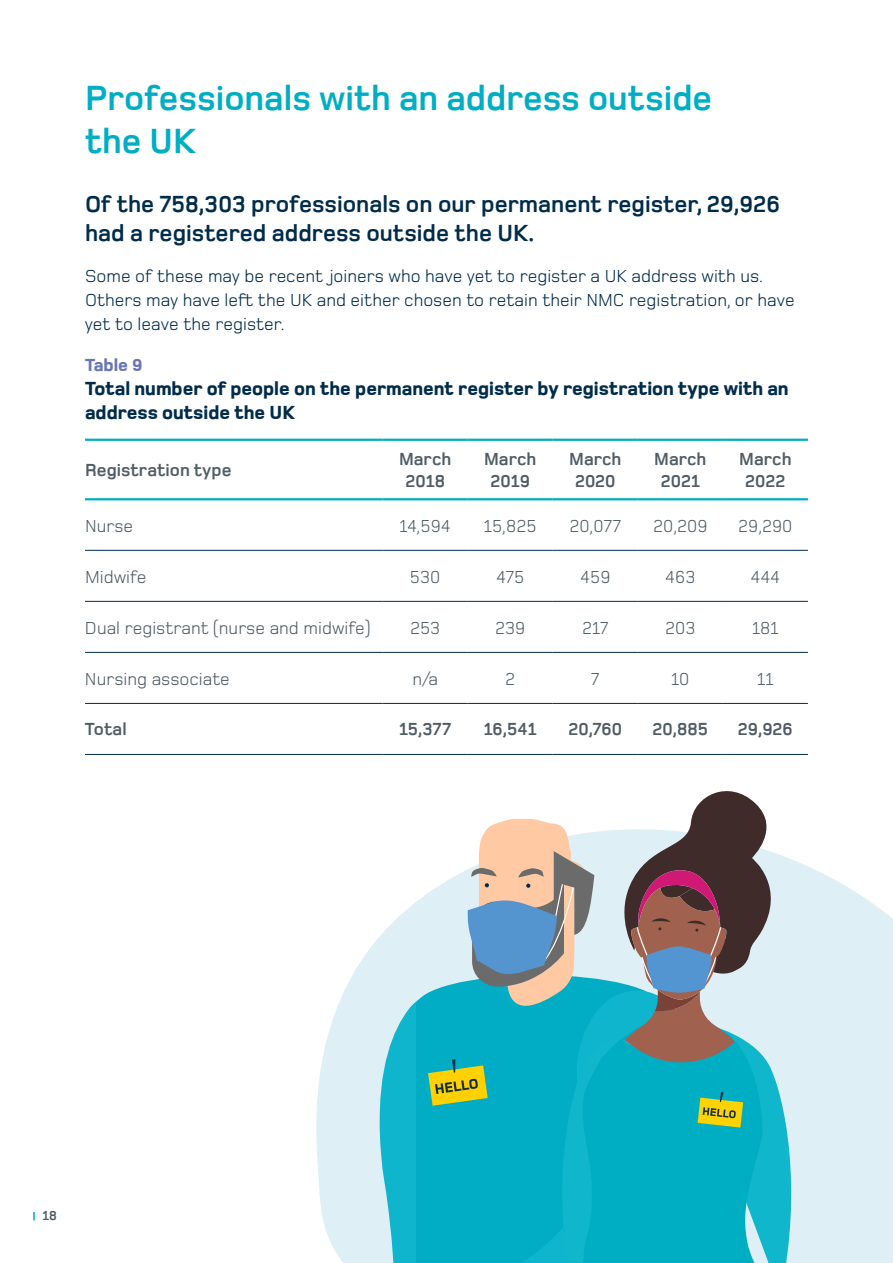
<style>
.page{position:relative;width:893px;height:1263px;background:#fff}
.page>*{position:absolute;margin:0;border:0;box-sizing:border-box;transform-origin:0 0}
.NMC_Section_Header{font:700 36px/43.2px "Foundry Monoline";color:#00aec4}
.NMC_Intro_Paragraph{font:700 24px/28.8px "Foundry Monoline";color:#002c4a}
.NMC_Figure_Title{font:800 19.5px/24px "Foundry Monoline";color:#002c4a}
.NMC_Body_Copy{font:18px/24px "Foundry Monoline";color:#002c4a}
.NMC_Table_Copy{font:18px "Foundry Monoline";color:#505d64}
.NMC_Table_Copy-2{font:700 18px/21.6px "Foundry Monoline";color:#505d64;text-align:center}
.NMC_Figure_Number{font:800 18px "Foundry Monoline";color:#6876b4}
.t1{font:700 13.5px "Foundry Monoline";color:#505d64}
</style>
<div class="page">
<hr style="left:85px;top:550px;width:298px;height:1px;background:#002c4a">
<hr style="left:383px;top:550px;width:85px;height:1px;background:#002c4a">
<hr style="left:468px;top:550px;width:85px;height:1px;background:#002c4a">
<hr style="left:553px;top:550px;width:85px;height:1px;background:#002c4a">
<hr style="left:638px;top:550px;width:85px;height:1px;background:#002c4a">
<hr style="left:723px;top:550px;width:85px;height:1px;background:#002c4a">
<hr style="left:85px;top:601px;width:298px;height:1px;background:#002c4a">
<hr style="left:383px;top:601px;width:85px;height:1px;background:#002c4a">
<hr style="left:468px;top:601px;width:85px;height:1px;background:#002c4a">
<hr style="left:553px;top:601px;width:85px;height:1px;background:#002c4a">
<hr style="left:638px;top:601px;width:85px;height:1px;background:#002c4a">
<hr style="left:723px;top:601px;width:85px;height:1px;background:#002c4a">
<hr style="left:85px;top:652px;width:298px;height:1px;background:#002c4a">
<hr style="left:383px;top:652px;width:85px;height:1px;background:#002c4a">
<hr style="left:468px;top:652px;width:85px;height:1px;background:#002c4a">
<hr style="left:553px;top:652px;width:85px;height:1px;background:#002c4a">
<hr style="left:638px;top:652px;width:85px;height:1px;background:#002c4a">
<hr style="left:723px;top:652px;width:85px;height:1px;background:#002c4a">
<hr style="left:85px;top:703px;width:298px;height:1px;background:#002c4a">
<hr style="left:383px;top:703px;width:85px;height:1px;background:#002c4a">
<hr style="left:468px;top:703px;width:85px;height:1px;background:#002c4a">
<hr style="left:553px;top:703px;width:85px;height:1px;background:#002c4a">
<hr style="left:638px;top:703px;width:85px;height:1px;background:#002c4a">
<hr style="left:723px;top:703px;width:85px;height:1px;background:#002c4a">
<hr style="left:85px;top:754px;width:298px;height:1px;background:#002c4a">
<hr style="left:383px;top:754px;width:85px;height:1px;background:#002c4a">
<hr style="left:468px;top:754px;width:85px;height:1px;background:#002c4a">
<hr style="left:553px;top:754px;width:85px;height:1px;background:#002c4a">
<hr style="left:638px;top:754px;width:85px;height:1px;background:#002c4a">
<hr style="left:723px;top:754px;width:85px;height:1px;background:#002c4a">
<hr style="left:85px;top:439px;width:298px;height:2px;background:#00aec4">
<hr style="left:383px;top:439px;width:85px;height:2px;background:#00aec4">
<hr style="left:468px;top:439px;width:85px;height:2px;background:#00aec4">
<hr style="left:553px;top:439px;width:85px;height:2px;background:#00aec4">
<hr style="left:638px;top:439px;width:85px;height:2px;background:#00aec4">
<hr style="left:723px;top:439px;width:85px;height:2px;background:#00aec4">
<hr style="left:85px;top:498px;width:298px;height:2px;background:#00aec4">
<hr style="left:383px;top:498px;width:85px;height:2px;background:#00aec4">
<hr style="left:468px;top:498px;width:85px;height:2px;background:#00aec4">
<hr style="left:553px;top:498px;width:85px;height:2px;background:#00aec4">
<hr style="left:638px;top:498px;width:85px;height:2px;background:#00aec4">
<hr style="left:723px;top:498px;width:85px;height:2px;background:#00aec4">
<svg style="left:316px;top:864px;width:577px;height:399px;fill:#def0f5"></svg>
<svg style="left:378px;top:791px;width:425px;height:472px;background:#66b6bf"></svg>
<svg style="left:33px;top:1212px;width:2px;height:8px"></svg>
<p class="NMC_Section_Header" style="left:85px;top:77px;width:629px">Professionals with an address outside the UK</p>
<p class="NMC_Intro_Paragraph" style="left:85px;top:190px;width:696px">Of the 758,303 professionals on our permanent register, 29,926 had a registered address outside the UK.</p>
<p class="NMC_Body_Copy" style="left:85px;top:264px;width:711px">Some of these may be recent joiners who have yet to register a UK address with us.<br>Others may have left the UK and either chosen to retain their NMC registration, or have yet to leave the register.</p>
<p class="NMC_Figure_Number" style="left:85px;top:356px;width:59px">Table 9</p>
<p class="NMC_Figure_Title" style="left:85px;top:377px;width:705px">Total number of people on the permanent register by registration type with an address outside the UK</p>
<p class="NMC_Table_Copy-2" style="left:85px;top:459px;width:148px">Registration type</p>
<p class="NMC_Table_Copy-2" style="left:399px;top:448px;width:54px">March<br>2018</p>
<p class="NMC_Table_Copy-2" style="left:484px;top:448px;width:54px">March<br>2019</p>
<p class="NMC_Table_Copy-2" style="left:569px;top:448px;width:54px">March<br>2020</p>
<p class="NMC_Table_Copy-2" style="left:654px;top:448px;width:54px">March<br>2021</p>
<p class="NMC_Table_Copy-2" style="left:739px;top:448px;width:54px">March<br>2022</p>
<p class="NMC_Table_Copy" style="left:85px;top:516px;width:50px">Nurse</p>
<p class="NMC_Table_Copy" style="left:400px;top:516px;width:53px">14,594</p>
<p class="NMC_Table_Copy" style="left:484px;top:516px;width:54px">15,825</p>
<p class="NMC_Table_Copy" style="left:569px;top:516px;width:53px">20,077</p>
<p class="NMC_Table_Copy" style="left:653px;top:516px;width:56px">20,209</p>
<p class="NMC_Table_Copy" style="left:738px;top:516px;width:56px">29,290</p>
<p class="NMC_Table_Copy" style="left:85px;top:567px;width:63px">Midwife</p>
<p class="NMC_Table_Copy" style="left:410px;top:567px;width:32px">530</p>
<p class="NMC_Table_Copy" style="left:496px;top:567px;width:30px">475</p>
<p class="NMC_Table_Copy" style="left:580px;top:567px;width:32px">459</p>
<p class="NMC_Table_Copy" style="left:665px;top:567px;width:32px">463</p>
<p class="NMC_Table_Copy" style="left:750px;top:567px;width:31px">444</p>
<p class="NMC_Table_Copy" style="left:85px;top:618px;width:287px">Dual registrant (nurse and midwife)</p>
<p class="NMC_Table_Copy" style="left:410px;top:618px;width:32px">253</p>
<p class="NMC_Table_Copy" style="left:495px;top:618px;width:32px">239</p>
<p class="NMC_Table_Copy" style="left:582px;top:618px;width:28px">217</p>
<p class="NMC_Table_Copy" style="left:665px;top:618px;width:32px">203</p>
<p class="NMC_Table_Copy" style="left:752px;top:618px;width:28px">181</p>
<p class="NMC_Table_Copy" style="left:85px;top:669px;width:146px">Nursing associate</p>
<p class="NMC_Table_Copy" style="left:412px;top:669px;width:27px">n/a</p>
<p class="NMC_Table_Copy" style="left:505px;top:669px;width:11px">2</p>
<p class="NMC_Table_Copy" style="left:591px;top:669px;width:10px">7</p>
<p class="NMC_Table_Copy" style="left:671px;top:669px;width:20px">10</p>
<p class="NMC_Table_Copy" style="left:757px;top:669px;width:18px">11</p>
<p class="NMC_Table_Copy-2" style="left:85px;top:718px;width:43px">Total</p>
<p class="NMC_Table_Copy-2" style="left:399px;top:718px;width:54px">15,377</p>
<p class="NMC_Table_Copy-2" style="left:484px;top:718px;width:54px">16,541</p>
<p class="NMC_Table_Copy-2" style="left:568px;top:718px;width:55px">20,760</p>
<p class="NMC_Table_Copy-2" style="left:652px;top:718px;width:57px">20,885</p>
<p class="NMC_Table_Copy-2" style="left:738px;top:718px;width:56px">29,926</p>
<p class="t1" style="left:43px;top:1209px;width:16px">18</p>
</div>
